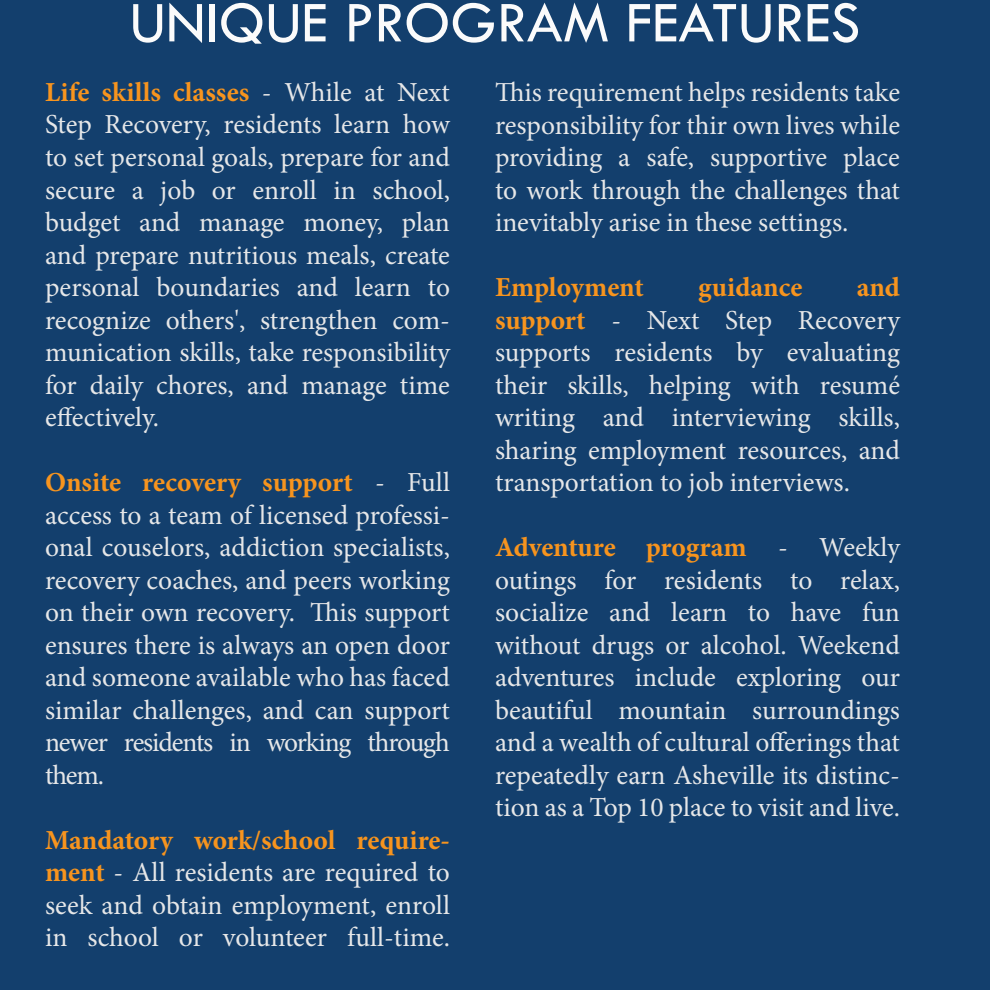
<style>
.page{position:relative;width:990px;height:990px;background:#133f6d}
.page>*{position:absolute;margin:0;border:0;box-sizing:border-box;transform-origin:0 0}
.t1{font:60px "Tw Cen";color:#fbfbfb}
.t2{font:27.5px/32.5px "Minion Pro";letter-spacing:-.005em;color:#e6e7e8;text-align:justify}
.t3{font:700 27.5px "Minion Pro";color:#f7941e}
.s1{font-weight:700;color:#f7941e}
</style>
<div class="page">
<h1 class="t1" style="left:130px;top:-14px;width:732px">UNIQUE PROGRAM FEATURES</h1>
<p class="t2" style="left:45px;top:76px;width:407px"><span class="s1">Life skills classes</span> - While at Next Step Recovery, residents learn how to set personal goals, prepare for and secure a job or enroll in school, budget and manage money, plan and prepare nutritious meals, create personal boundaries and learn to recognize others', strengthen com&shy;munication skills, take responsibility for daily chores, and manage time effectively.</p>
<p class="t2" style="left:45px;top:466px;width:407px"><span class="s1">Onsite recovery support</span> - Full access to a team of licensed professi&shy;onal couselors, addiction specialists, recovery coaches, and peers working on their own recovery. This support ensures there is always an open door and someone available who has faced similar challenges, and can support newer residents in working through them.</p>
<p class="t2" style="left:495px;top:76px;width:407px">This requirement helps residents take responsibility for thir own lives while providing a safe, supportive place to work through the challenges that inevitably arise in these settings.</p>
<p class="t3" style="left:495px;top:268px;width:150px">Employment</p>
<p class="t3" style="left:698px;top:268px;width:106px">guidance</p>
<p class="t2" style="left:495px;top:271px;width:407px;text-indent:362px"><span class="s1">and support</span> - Next Step Recovery supports residents by evaluating their skills, helping with resumé writing and interviewing skills, sharing employment resources, and transportation to job interviews.</p>
<p class="t2" style="left:495px;top:531px;width:407px"><span class="s1">Adventure program</span> - Weekly outings for residents to relax, socialize and learn to have fun without drugs or alcohol. Weekend adventures include exploring our beautiful mountain surroundings and a wealth of cultural offerings that repeatedly earn Asheville its distinc&shy;tion as a Top 10 place to visit and live.</p>
<p class="t2" style="left:45px;top:824px;width:407px"><span class="s1">Mandatory work/school require&shy;ment</span> - All residents are required to seek and obtain employment, enroll in school or volunteer full-time.</p>
</div>
